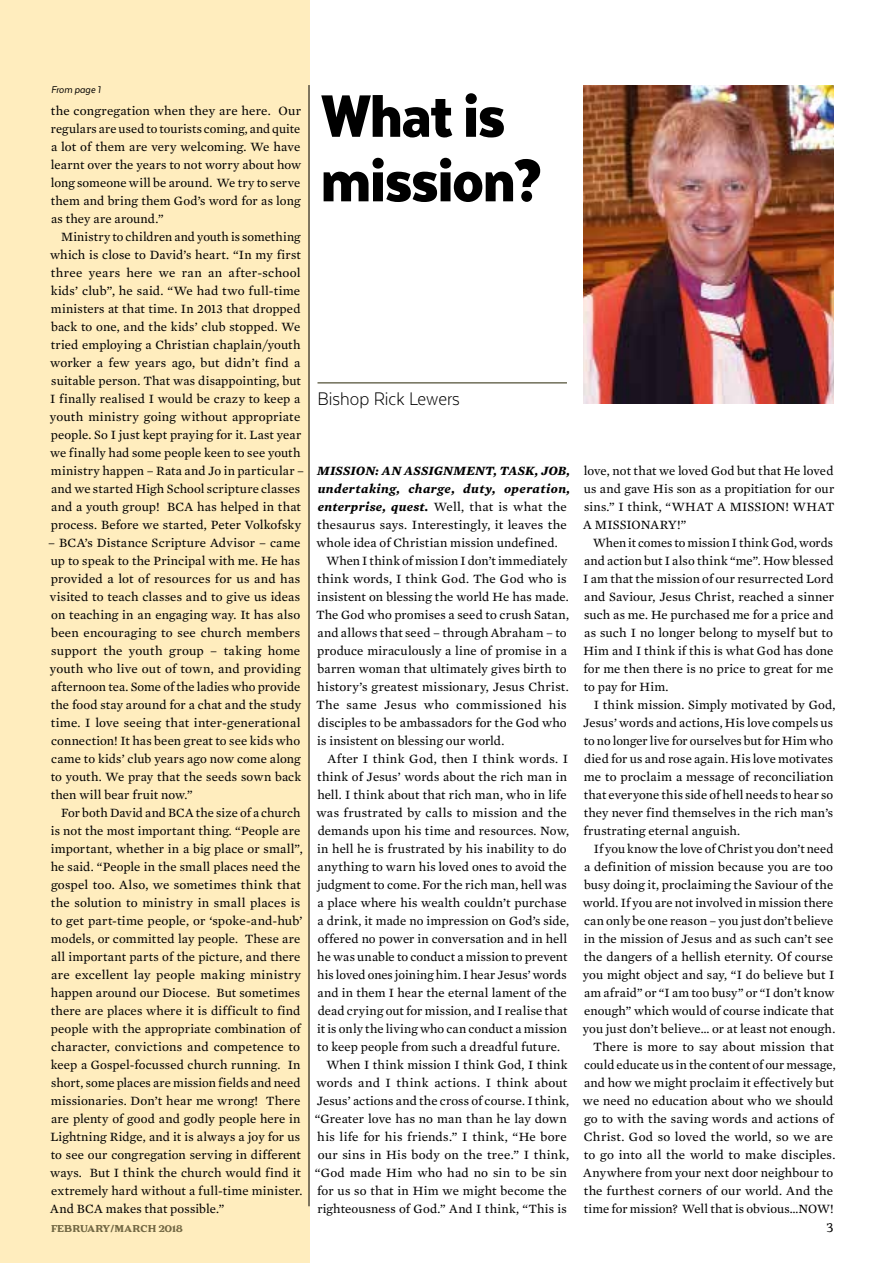
<style>
.page{position:relative;width:893px;height:1263px;background:#fff}
.page>*{position:absolute;margin:0;border:0;box-sizing:border-box;transform-origin:0 0}
.t1{font:900 69px/64.5px "Texta Narrow";letter-spacing:-.015em;color:#000}
.t2{font:300 21px "Texta Narrow";color:#000}
.t3{font:13.5px "Battlefin";color:#000}
.t4{font:12.9px/18px "Mercury Text G2";letter-spacing:.01em;color:#000;text-align:justify}
.t5{font:italic 700 12.9px "Mercury Text G2";letter-spacing:.03em;color:#000}
.t6{font:12.9px "Mercury Text G2";letter-spacing:.03em;color:#000}
.t7{font:italic 11.25px "Texta Narrow";color:#000}
.t8{font:700 10.5px "Battlefin";color:#706e59}
.s1{font-weight:700;font-style:italic}
</style>
<div class="page">
<div style="left:0;top:0;width:309px;height:1263px;background:#ffedbe"></div>
<hr style="left:317px;top:382px;width:250px;height:2px;background:#706e59">
<img style="left:584px;top:85px;width:249px;height:319px">
<hr style="left:309px;top:85px;width:1px;height:1121px;background:#000">
<p class="t7" style="left:51px;top:84px;width:51px">From page 1</p>
<h1 class="t1" style="left:321px;top:83px;width:223px">What is mission?</h1>
<p class="t4" style="left:51px;top:101px;width:252px">the congregation when they are here. Our regulars are used to tourists coming, and quite a lot of them are very welcoming. We have learnt over the years to not worry about how long someone will be around. We try to serve them and bring them God’s word for as long as they are around.”</p>
<p class="t4" style="left:50px;top:227px;width:256px;text-align:center">Ministry to children and youth is something which is close to David’s heart. “In my first three years here we ran an after-school kids’ club”, he said. “We had two full-time ministers at that time. In 2013 that dropped back to one, and the kids’ club stopped. We tried employing a Christian chaplain/youth worker a few years ago, but didn’t find a suitable person. That was disappointing, but I finally realised I would be crazy to keep a youth ministry going without appropriate people. So I just kept praying for it. Last year we finally had some people keen to see youth ministry happen – Rata and Jo in particular – and we started High School scripture classes and a youth group! BCA has helped in that process. Before we started, Peter Volkofsky</p>
<p class="t4" style="left:48px;top:533px;width:255px">– BCA’s Distance Scripture Advisor – came up to speak to the Principal with me. He has provided a lot of resources for us and has visited to teach classes and to give us ideas on teaching in an engaging way. It has also been encouraging to see church members support the youth group – taking home youth who live out of town, and providing afternoon tea. Some of the ladies who provide the food stay around for a chat and the study time. I love seeing that inter-generational connection! It has been great to see kids who came to kids’ club years ago now come along to youth. We pray that the seeds sown back then will bear fruit now.”</p>
<p class="t4" style="left:50px;top:803px;width:254px;text-align:left;text-indent:11px">For both David and BCA the size of a church is not the most important thing. “People are important, whether in a big place or small”, he said. “People in the small places need the gospel too. Also, we sometimes think that the solution to ministry in small places is to get part-time people, or ‘spoke-and-hub’ models, or committed lay people. These are all important parts of the picture, and there are excellent lay people making ministry happen around our Diocese. But sometimes there are places where it is difficult to find people with the appropriate combination of character, convictions and competence to keep a Gospel-focussed church running. In short, some places are mission fields and need missionaries. Don’t hear me wrong! There are plenty of good and godly people here in Lightning Ridge, and it is always a joy for us to see our congregation serving in different ways. But I think the church would find it extremely hard without a full-time minister.<br>And BCA makes that possible.”</p>
<p class="t8" style="left:51px;top:1222px;width:133px">FEBRUARY/MARCH 2018</p>
<p class="t3" style="left:827px;top:1220px;width:8px">3</p>
<h2 class="t2" style="left:317px;top:388px;width:144px">Bishop Rick Lewers</h2>
<p class="t4" style="left:583px;top:461px;width:253px">love, not that we loved God but that He loved us and gave His son as a propitiation for our sins.” I think, “WHAT A MISSION! WHAT A MISSIONARY!”</p>
<p class="t4" style="left:583px;top:533px;width:253px;text-indent:10px">When it comes to mission I think God, words and action but I also think “me”. How blessed I am that the mission of our resurrected Lord and Saviour, Jesus Christ, reached a sinner such as me. He purchased me for a price and as such I no longer belong to myself but to Him and I think if this is what God has done for me then there is no price to great for me to pay for Him.</p>
<p class="t4" style="left:583px;top:695px;width:254px;text-align:left;text-indent:11px">I think mission. Simply motivated by God, Jesus’ words and actions, His love compels us to no longer live for ourselves but for Him who died for us and rose again. His love motivates me to proclaim a message of reconciliation that everyone this side of hell needs to hear so they never find themselves in the rich man’s frustrating eternal anguish.</p>
<p class="t4" style="left:583px;top:839px;width:254px;text-align:right">If you know the love of Christ you don’t need<br>a definition of mission because you are too busy doing it, proclaiming the Saviour of the world. If you are not involved in mission there can only be one reason – you just don’t believe in the mission of Jesus and as such can’t see the dangers of a hellish eternity. Of course you might object and say, “I do believe but I am afraid” or “I am too busy” or “I don’t know enough” which would of course indicate that you just don’t believe… or at least not enough.<br>There is more to say about mission that could educate us in the content of our message, and how we might proclaim it effectively but we need no education about who we should go to with the saving words and actions of Christ. God so loved the world, so we are to go into all the world to make disciples.<br>Anywhere from your next door neighbour to the furthest corners of our world. And the time for mission? Well that is obvious…NOW!</p>
<p class="t5" style="left:317px;top:462px;width:254px">MISSION: AN ASSIGNMENT, TASK, JOB,</p>
<p class="t5" style="left:318px;top:480px;width:254px">undertaking, charge, duty, operation,</p>
<p class="t4" style="left:318px;top:497px;width:250px"><span class="s1">enterprise, quest.</span> Well, that is what the</p>
<p class="t4" style="left:317px;top:515px;width:251px">thesaurus says. Interestingly, it leaves the</p>
<p class="t4" style="left:316px;top:533px;width:243px">whole idea of Christian mission undefined.</p>
<p class="t4" style="left:327px;top:551px;width:242px">When I think of mission I don’t immediately</p>
<p class="t4" style="left:317px;top:569px;width:251px">think words, I think God. The God who is</p>
<p class="t4" style="left:317px;top:587px;width:253px">insistent on blessing the world He has made.</p>
<p class="t4" style="left:316px;top:605px;width:254px">The God who promises a seed to crush Satan,</p>
<p class="t4" style="left:318px;top:623px;width:251px">and allows that seed – through Abraham – to</p>
<p class="t4" style="left:317px;top:641px;width:251px">produce miraculously a line of promise in a</p>
<p class="t4" style="left:318px;top:659px;width:251px">barren woman that ultimately gives birth to</p>
<p class="t4" style="left:317px;top:677px;width:253px">history’s greatest missionary, Jesus Christ.</p>
<p class="t4" style="left:316px;top:695px;width:252px">The same Jesus who commissioned his</p>
<p class="t4" style="left:318px;top:713px;width:250px">disciples to be ambassadors for the God who</p>
<p class="t4" style="left:317px;top:731px;width:189px">is insistent on blessing our world.</p>
<p class="t4" style="left:327px;top:749px;width:242px">After I think God, then I think words. I</p>
<p class="t4" style="left:317px;top:767px;width:251px">think of Jesus’ words about the rich man in</p>
<p class="t4" style="left:317px;top:785px;width:251px">hell. I think about that rich man, who in life</p>
<p class="t4" style="left:316px;top:803px;width:252px">was frustrated by calls to mission and the</p>
<p class="t4" style="left:318px;top:821px;width:253px">demands upon his time and resources. Now,</p>
<p class="t4" style="left:317px;top:839px;width:251px">in hell he is frustrated by his inability to do</p>
<p class="t4" style="left:318px;top:857px;width:251px">anything to warn his loved ones to avoid the</p>
<p class="t4" style="left:317px;top:875px;width:251px">judgment to come. For the rich man, hell was</p>
<p class="t4" style="left:318px;top:893px;width:251px">a place where his wealth couldn’t purchase</p>
<p class="t4" style="left:318px;top:911px;width:253px">a drink, it made no impression on God’s side,</p>
<p class="t4" style="left:318px;top:929px;width:251px">offered no power in conversation and in hell</p>
<p class="t4" style="left:317px;top:947px;width:252px">he was unable to conduct a mission to prevent</p>
<p class="t4" style="left:317px;top:965px;width:251px">his loved ones joining him. I hear Jesus’ words</p>
<p class="t4" style="left:318px;top:983px;width:251px">and in them I hear the eternal lament of the</p>
<p class="t4" style="left:318px;top:1001px;width:251px">dead crying out for mission, and I realise that</p>
<p class="t4" style="left:317px;top:1019px;width:251px">it is only the living who can conduct a mission</p>
<p class="t4" style="left:317px;top:1037px;width:244px">to keep people from such a dreadful future.</p>
<p class="t4" style="left:327px;top:1055px;width:243px">When I think mission I think God, I think</p>
<p class="t6" style="left:316px;top:1075px;width:252px">words and I think actions. I think about</p>
<p class="t4" style="left:317px;top:1091px;width:254px">Jesus’ actions and the cross of course. I think,</p>
<p class="t4" style="left:315px;top:1109px;width:254px">“Greater love has no man than he lay down</p>
<p class="t4" style="left:317px;top:1127px;width:251px">his life for his friends.” I think, “He bore</p>
<p class="t4" style="left:318px;top:1145px;width:253px">our sins in His body on the tree.” I think,</p>
<p class="t4" style="left:315px;top:1163px;width:254px">“God made Him who had no sin to be sin</p>
<p class="t4" style="left:317px;top:1181px;width:251px">for us so that in Him we might become the</p>
<p class="t4" style="left:317px;top:1199px;width:251px">righteousness of God.” And I think, “This is</p>
</div>
